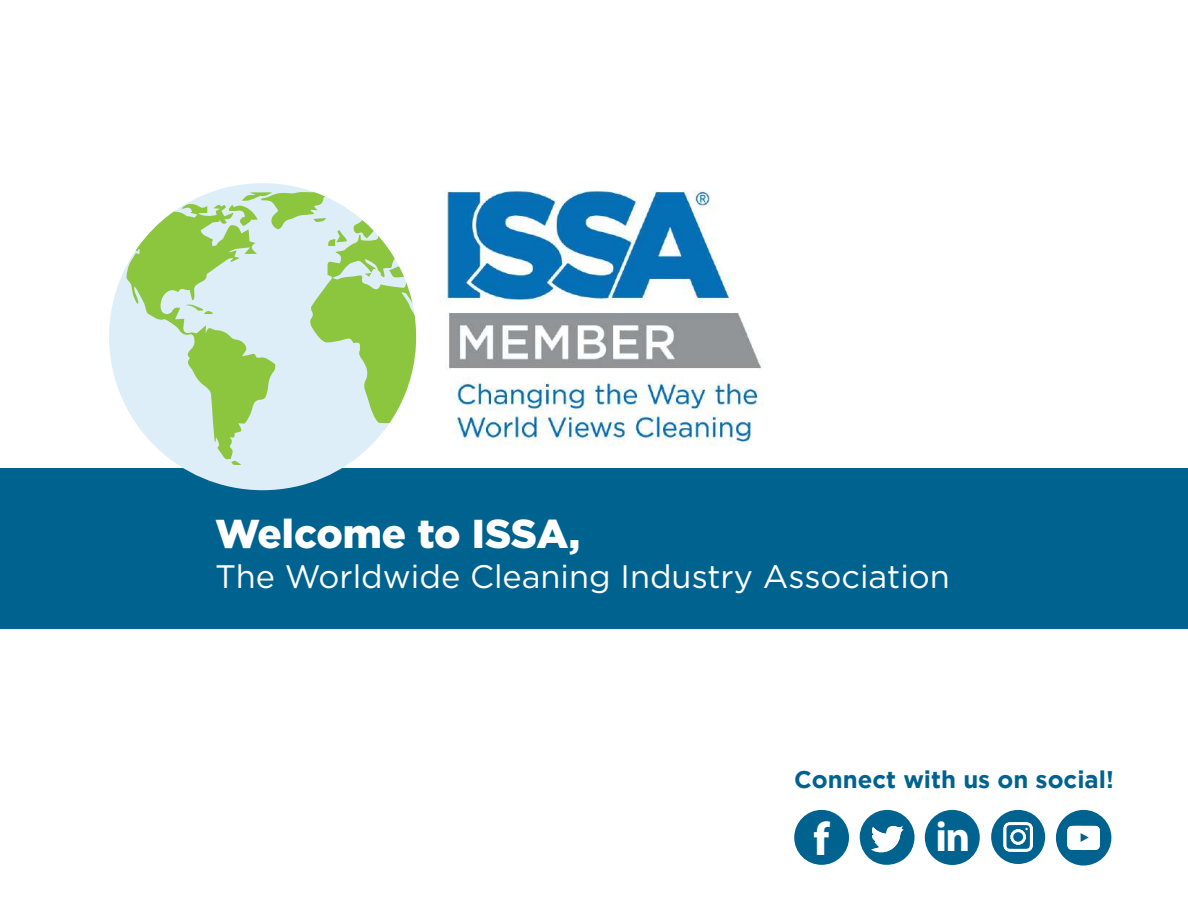
<style>
.page{position:relative;width:1188px;height:918px;background:#fff}
.page>*{position:absolute;margin:0;border:0;box-sizing:border-box;transform-origin:0 0}
.t1{font:700 46.8px "Myriad Pro";color:#fff}
.t2{font:700 42.45px "Myriad Pro";color:#fff}
.t3{font:900 40.35px "Gotham";letter-spacing:-.005em;color:#fff}
.t4{font:32.55px "Gotham";color:#fff}
.t5{font:700 24px "Gotham";color:#00628e}
</style>
<div class="page">
<div style="left:0;top:469px;width:1188px;height:160px;background:#00628e"></div>
<img style="left:416px;top:190px;width:347px;height:256px">
<svg style="left:859px;top:809px;width:56px;height:56px"></svg>
<svg style="left:1056px;top:810px;width:56px;height:56px"></svg>
<svg style="left:991px;top:810px;width:54px;height:54px"></svg>
<div style="left:794px;top:810px;width:55px;height:55px;background:#00628e;border-radius:50%"></div>
<div style="left:925px;top:810px;width:55px;height:55px;background:#00628e;border-radius:50%"></div>
<div style="left:109px;top:183px;width:307px;height:307px;background:#ddeef8;border-radius:50%"></div>
<svg style="left:109px;top:192px;width:307px;height:273px"></svg>
<p class="t3" style="left:215px;top:505px;width:366px">Welcome to ISSA,</p>
<p class="t4" style="left:215px;top:556px;width:736px">The Worldwide Cleaning Industry Association</p>
<p class="t5" style="left:794px;top:765px;width:321px">Connect with us on social!</p>
<h1 class="t1" style="left:814px;top:808px;width:17px">f</h1>
<h2 class="t2" style="left:935px;top:809px;width:36px">in</h2>
</div>
